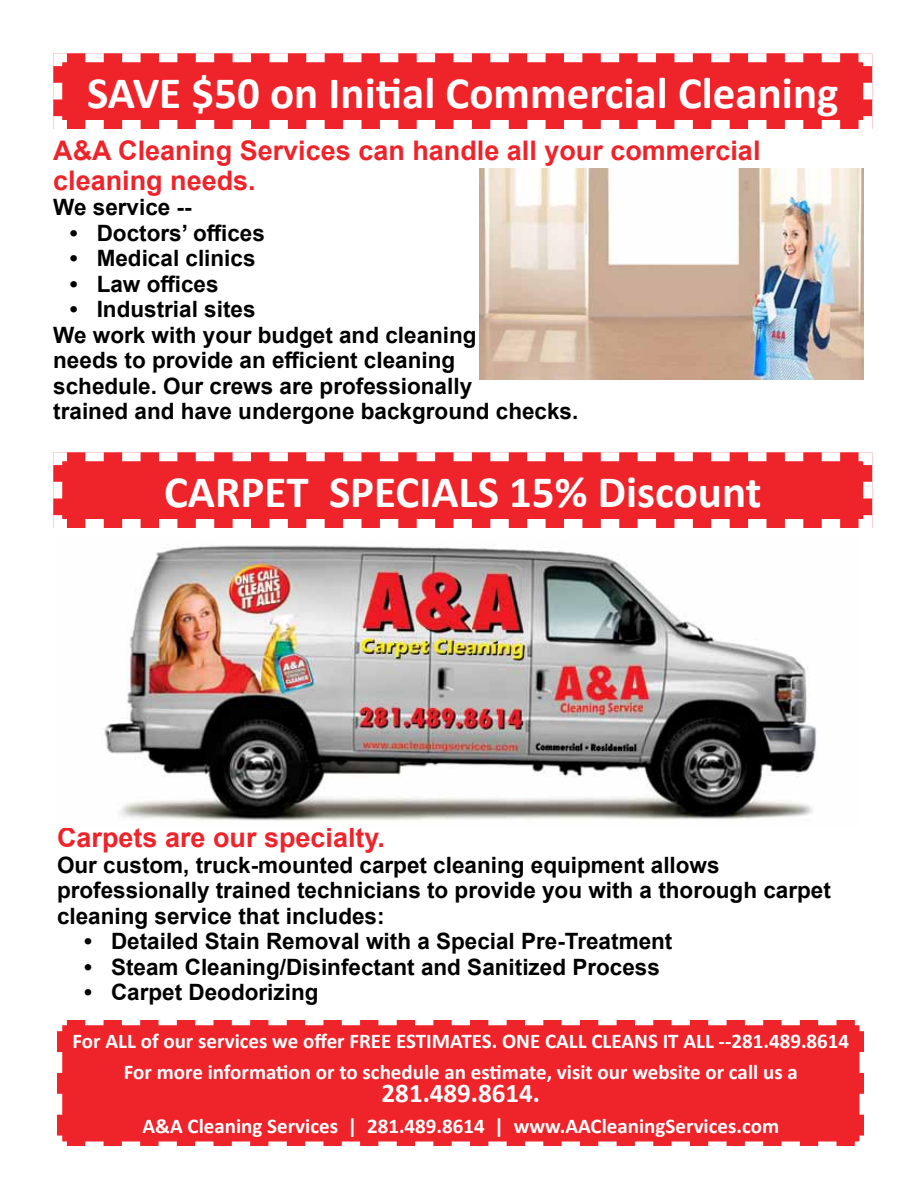
<style>
.page{position:relative;width:918px;height:1188px;background:#fff}
.page>*{position:absolute;margin:0;border:0;box-sizing:border-box;transform-origin:0 0}
.t1{font:700 45px "Calibri";color:#fff}
.t2{font:700 27px/30px "Arial";color:#ef232a}
.t3{font:700 27px "Calibri";color:#fff}
.t4{font:700 22.5px/25.5px "Arial";color:#000}
.t5{font:700 21px/31.5px "Calibri";color:#fff;text-align:center}
</style>
<div class="page">
<svg style="left:53px;top:53px;width:820px;height:76px;background:#f13f45"></svg>
<svg style="left:53px;top:452px;width:820px;height:76px;background:#f13f45"></svg>
<div style="left:57px;top:1020px;width:807px;height:126px;background:#ef232a"></div>
<img style="left:480px;top:168px;width:383px;height:211px">
<img style="left:104px;top:545px;width:713px;height:276px">
<h1 class="t1" style="left:87px;top:61px;width:753px">SAVE $50 on Initial Commercial Cleaning</h1>
<p class="t2" style="left:53px;top:135px;width:709px">A&amp;A Cleaning Services can handle all your commercial cleaning needs.</p>
<p class="t4" style="left:53px;top:195px;width:140px">We service --</p>
<p class="t4" style="left:70px;top:220px;width:197px">• Doctors’ offices</p>
<p class="t4" style="left:70px;top:246px;width:187px">• Medical clinics</p>
<p class="t4" style="left:70px;top:271px;width:150px">• Law offices</p>
<p class="t4" style="left:53px;top:297px;width:527px;text-indent:16px">• Industrial sites<br>We work with your budget and cleaning<br>needs to provide an efficient cleaning<br>schedule. Our crews are professionally<br>trained and have undergone background checks.</p>
<h1 class="t1" style="left:164px;top:460px;width:599px">CARPET SPECIALS 15% Discount</h1>
<p class="t2" style="left:57px;top:823px;width:330px">Carpets are our specialty.</p>
<p class="t4" style="left:57px;top:852px;width:775px">Our custom, truck-mounted carpet cleaning equipment allows professionally trained technicians to provide you with a thorough carpet cleaning service that includes:</p>
<p class="t4" style="left:84px;top:929px;width:590px">• Detailed Stain Removal with a Special Pre-Treatment</p>
<p class="t4" style="left:84px;top:954px;width:577px">• Steam Cleaning/Disinfectant and Sanitized Process</p>
<p class="t4" style="left:84px;top:980px;width:236px">• Carpet Deodorizing</p>
<p class="t5" style="left:73px;top:1025px;width:778px">For ALL of our services we offer FREE ESTIMATES. ONE CALL CLEANS IT ALL --281.489.8614<br>For more information or to schedule an estimate, visit our website or call us a</p>
<p class="t3" style="left:382px;top:1074px;width:160px">281.489.8614.</p>
<p class="t5" style="left:143px;top:1110px;width:638px">A&amp;A Cleaning Services | 281.489.8614 | www.AACleaningServices.com</p>
</div>
